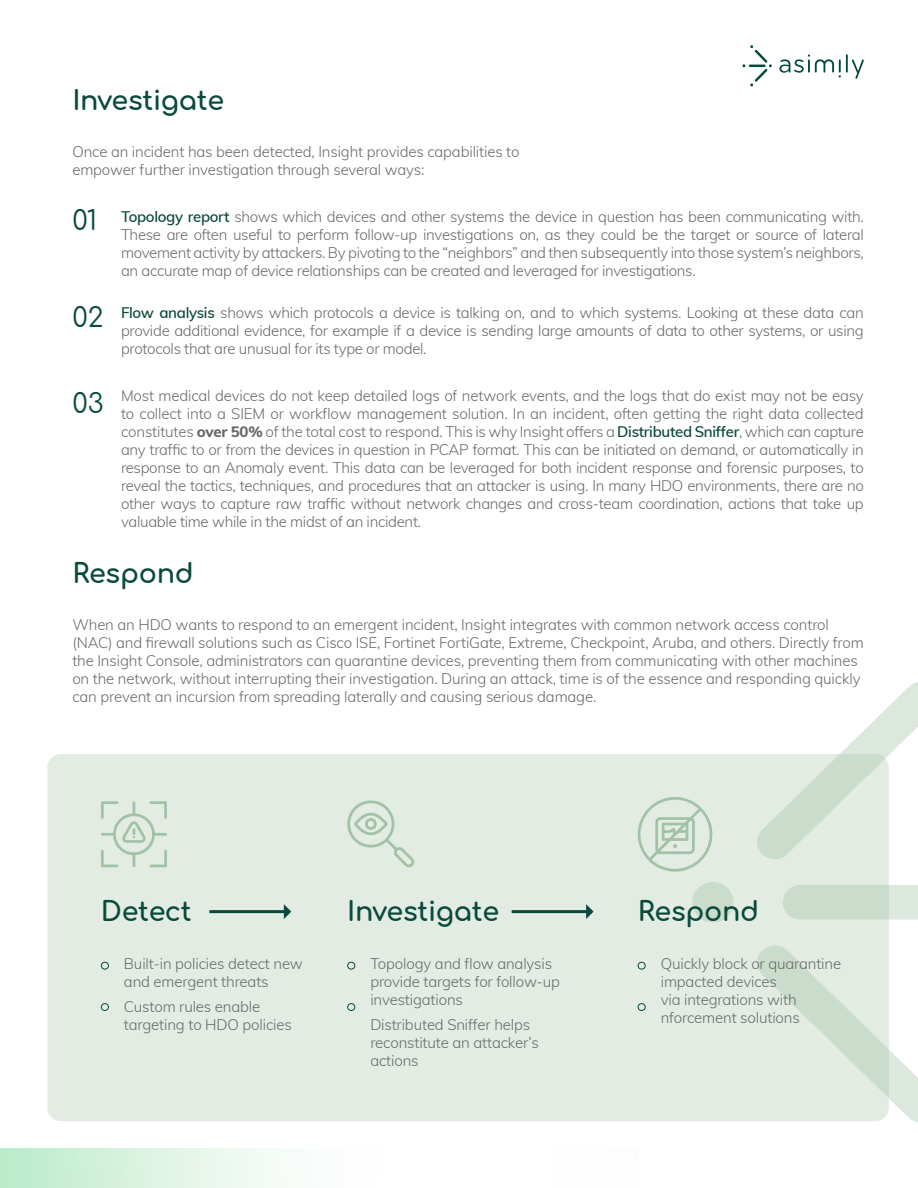
<style>
.page{position:relative;width:918px;height:1188px;background:#fff}
.page>*{position:absolute;margin:0;border:0;box-sizing:border-box;transform-origin:0 0}
.t1{font:27px "Comfortaa";letter-spacing:-.01em;color:#0a4a3c}
.t2{font:27px "Comfortaa";color:#0a493d}
.t3{font:300 15px/18px "Muli";letter-spacing:-.01em;color:#666b67}
.s1{font-weight:600;color:#0a4a3c}
.s2{font-weight:800}
</style>
<div class="page">
<div style="left:47px;top:754px;width:842px;height:367px;background:#e2ece3;border-radius:14px"></div>
<svg style="left:757px;top:945px;width:161px;height:178px"></svg>
<svg style="left:783px;top:885px;width:135px;height:35px;background:#cedfd0"></svg>
<svg style="left:757px;top:682px;width:161px;height:177px"></svg>
<svg style="left:692px;top:882px;width:42px;height:41px"></svg>
<svg style="left:743px;top:45px;width:29px;height:42px"></svg>
<svg style="left:779px;top:54px;width:85px;height:25px"></svg>
<svg style="left:100px;top:962px;width:9px;height:8px"></svg>
<svg style="left:347px;top:962px;width:9px;height:8px"></svg>
<svg style="left:637px;top:962px;width:9px;height:8px"></svg>
<svg style="left:100px;top:1003px;width:9px;height:8px"></svg>
<svg style="left:347px;top:1003px;width:9px;height:8px"></svg>
<svg style="left:637px;top:1003px;width:9px;height:8px"></svg>
<hr style="left:209px;top:910px;width:77px;height:3px;background:#0a4a3c">
<svg style="left:284px;top:904px;width:7px;height:15px"></svg>
<hr style="left:512px;top:910px;width:76px;height:3px;background:#0a4a3c">
<svg style="left:586px;top:904px;width:8px;height:15px"></svg>
<svg style="left:101px;top:801px;width:66px;height:66px"></svg>
<svg style="left:347px;top:800px;width:67px;height:67px"></svg>
<svg style="left:638px;top:797px;width:74px;height:75px"></svg>
<p class="t1" style="left:72px;top:76px;width:153px">Investigate</p>
<p class="t3" style="left:72px;top:142px;width:449px">Once an incident has been detected, Insight provides capabilities to empower further investigation through several ways:</p>
<p class="t2" style="left:72px;top:196px;width:26px">01</p>
<p class="t2" style="left:72px;top:293px;width:33px">02</p>
<p class="t2" style="left:72px;top:378px;width:33px">03</p>
<p class="t3" style="left:121px;top:207px;width:744px;text-align:justify"><span class="s1">Topology report</span> shows which devices and other systems the device in question has been communicating with.<br>These are often useful to perform follow-up investigations on, as they could be the target or source of lateral movement activity by attackers. By pivoting to the “neighbors” and then subsequently into those system’s neighbors, an accurate map of device relationships can be created and leveraged for investigations.</p>
<p class="t3" style="left:121px;top:303px;width:744px;text-align:justify"><span class="s1">Flow analysis</span> shows which protocols a device is talking on, and to which systems. Looking at these data can provide additional evidence, for example if a device is sending large amounts of data to other systems, or using protocols that are unusual for its type or model.</p>
<p class="t3" style="left:121px;top:386px;width:744px;text-align:justify">Most medical devices do not keep detailed logs of network events, and the logs that do exist may not be easy to collect into a SIEM or workflow management solution. In an incident, often getting the right data collected constitutes <span class="s2">over 50%</span> of the total cost to respond. This is why Insight offers a <span class="s1">Distributed Sniffer</span>, which can capture any traffic to or from the devices in question in PCAP format. This can be initiated on demand, or automatically in response to an Anomaly event. This data can be leveraged for both incident response and forensic purposes, to reveal the tactics, techniques, and procedures that an attacker is using. In many HDO environments, there are no other ways to capture raw traffic without network changes and cross-team coordination, actions that take up valuable time while in the midst of an incident.</p>
<p class="t1" style="left:72px;top:549px;width:123px">Respond</p>
<p class="t3" style="left:72px;top:615px;width:793px">When an HDO wants to respond to an emergent incident, Insight integrates with common network access control (NAC) and firewall solutions such as Cisco ISE, Fortinet FortiGate, Extreme, Checkpoint, Aruba, and others. Directly from the Insight Console, administrators can quarantine devices, preventing them from communicating with other machines on the network, without interrupting their investigation. During an attack, time is of the essence and responding quickly can prevent an incursion from spreading laterally and causing serious damage.</p>
<p class="t1" style="left:101px;top:887px;width:92px">Detect</p>
<p class="t1" style="left:347px;top:887px;width:153px">Investigate</p>
<p class="t1" style="left:638px;top:887px;width:123px">Respond</p>
<p class="t3" style="left:124px;top:954px;width:180px">Built-in policies detect new and emergent threats</p>
<p class="t3" style="left:124px;top:997px;width:169px">Custom rules enable targeting to HDO policies</p>
<p class="t3" style="left:370px;top:954px;width:191px">Topology and flow analysis provide targets for follow-up investigations</p>
<p class="t3" style="left:370px;top:1015px;width:170px">Distributed Sniffer helps reconstitute an attacker’s actions</p>
<p class="t3" style="left:661px;top:954px;width:182px">Quickly block or quarantine impacted devices<br>via integrations with nforcement solutions</p>
</div>
